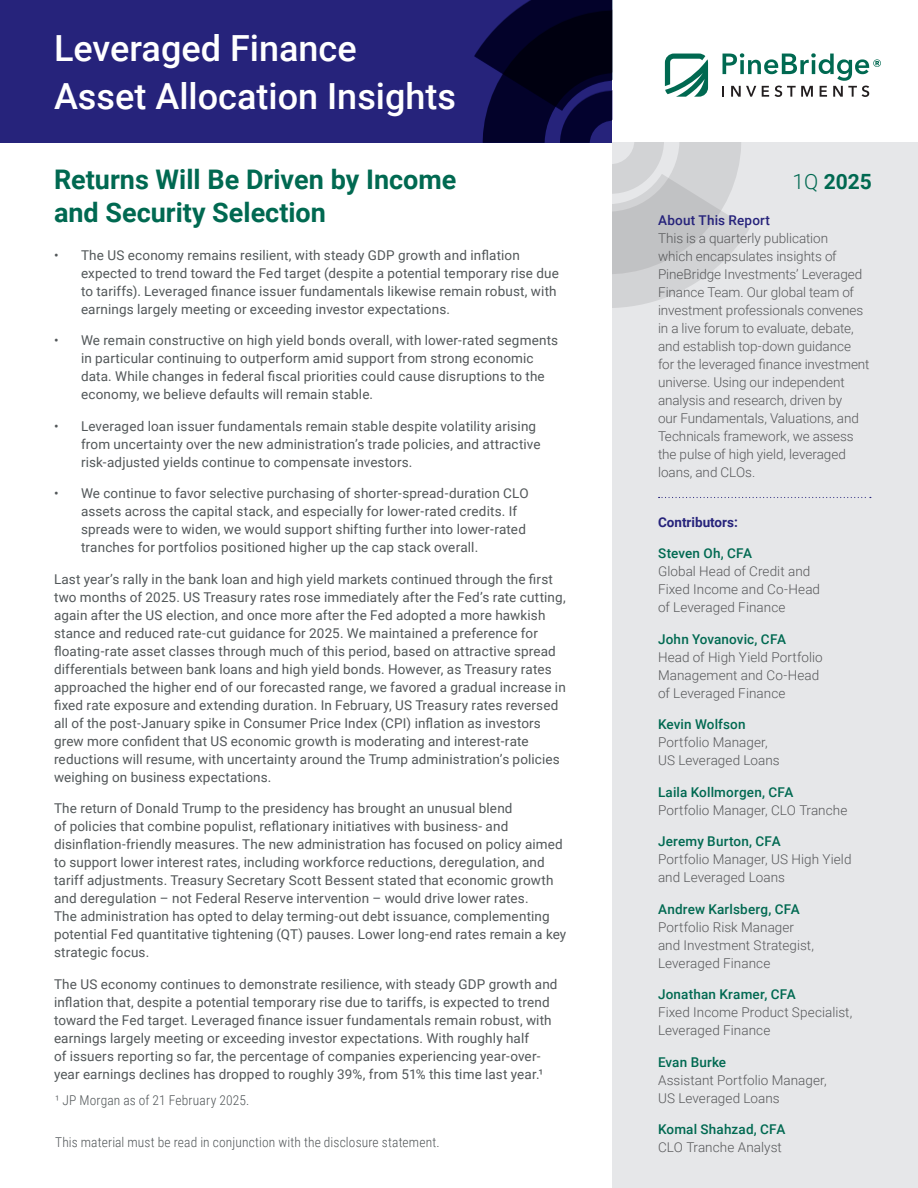
<style>
.page{position:relative;width:918px;height:1188px;background:#fff}
.page>*{position:absolute;margin:0;border:0;box-sizing:border-box;transform-origin:0 0}
.t1{font:500 36px/48px "Roboto";color:#fff}
.Header1{font:700 27px/33px "Roboto";color:#006951}
.t2{font:700 21px "Roboto";color:#006951}
.Body_Copy{font:13.5px/18px "Roboto";letter-spacing:.01em;color:#525759}
.Author_Title{font:300 13.5px/18px "Roboto";letter-spacing:.005em;color:#57585a}
.SideBar_Text{font:300 13.5px/18px "Roboto";letter-spacing:-.005em;color:#57585a}
.Author{font:500 13.5px "Roboto";letter-spacing:.01em;color:#006951}
.Disclosure_9_10{font:300 13.5px "Roboto Condensed";letter-spacing:.01em;color:#525759}
.SideBar_Header{font:500 13.5px "Roboto";letter-spacing:.015em;color:#26237b}
.t3{font:700 13.5px "Roboto";color:#26237b}
.s1{font-weight:300}
</style>
<div class="page">
<div style="left:612px;top:143px;width:306px;height:1045px;background:#e6e7e9"></div>
<div style="left:0;top:0;width:612px;height:142px;background:#26237b"></div>
<svg style="left:659px;top:497px;width:212px;height:1px"></svg>
<svg style="left:474px;top:0;width:407px;height:308px"></svg>
<p class="t1" style="left:54px;top:23px;width:404px">Leveraged Finance<br>Asset Allocation Insights</p>
<p class="Header1" style="left:54px;top:162px;width:404px">Returns Will Be Driven by Income and Security Selection</p>
<p class="Body_Copy" style="left:81px;top:246px;width:480px;text-indent:-27px">• The US economy remains resilient, with steady GDP growth and inflation expected to trend toward the Fed target (despite a potential temporary rise due to tariffs). Leveraged finance issuer fundamentals likewise remain robust, with earnings largely meeting or exceeding investor expectations.</p>
<p class="Body_Copy" style="left:81px;top:331px;width:479px;text-indent:-27px">• We remain constructive on high yield bonds overall, with lower-rated segments in particular continuing to outperform amid support from strong economic data. While changes in federal fiscal priorities could cause disruptions to the economy, we believe defaults will remain stable.</p>
<p class="Body_Copy" style="left:81px;top:417px;width:461px;text-indent:-27px">• Leveraged loan issuer fundamentals remain stable despite volatility arising from uncertainty over the new administration’s trade policies, and attractive risk-adjusted yields continue to compensate investors.</p>
<p class="Body_Copy" style="left:81px;top:484px;width:449px;text-indent:-27px">• We continue to favor selective purchasing of shorter-spread-duration CLO assets across the capital stack, and especially for lower-rated credits. If spreads were to widen, we would support shifting further into lower-rated tranches for portfolios positioned higher up the cap stack overall.</p>
<p class="Body_Copy" style="left:54px;top:570px;width:513px">Last year’s rally in the bank loan and high yield markets continued through the first two months of 2025. US Treasury rates rose immediately after the Fed’s rate cutting, again after the US election, and once more after the Fed adopted a more hawkish stance and reduced rate-cut guidance for 2025. We maintained a preference for floating-rate asset classes through much of this period, based on attractive spread differentials between bank loans and high yield bonds. However, as Treasury rates approached the higher end of our forecasted range, we favored a gradual increase in fixed rate exposure and extending duration. In February, US Treasury rates reversed all of the post-January spike in Consumer Price Index (CPI) inflation as investors grew more confident that US economic growth is moderating and interest-rate reductions will resume, with uncertainty around the Trump administration’s policies weighing on business expectations.</p>
<p class="Body_Copy" style="left:54px;top:799px;width:514px">The return of Donald Trump to the presidency has brought an unusual blend<br>of policies that combine populist, reflationary initiatives with business- and disinflation-friendly measures. The new administration has focused on policy aimed to support lower interest rates, including workforce reductions, deregulation, and tariff adjustments. Treasury Secretary Scott Bessent stated that economic growth and deregulation – not Federal Reserve intervention – would drive lower rates.<br>The administration has opted to delay terming-out debt issuance, complementing potential Fed quantitative tightening (QT) pauses. Lower long-end rates remain a key strategic focus.</p>
<p class="Body_Copy" style="left:54px;top:975px;width:505px">The US economy continues to demonstrate resilience, with steady GDP growth and inflation that, despite a potential temporary rise due to tariffs, is expected to trend toward the Fed target. Leveraged finance issuer fundamentals remain robust, with earnings largely meeting or exceeding investor expectations. With roughly half<br>of issuers reporting so far, the percentage of companies experiencing year-over&shy;year earnings declines has dropped to roughly 39%, from 51% this time last year.¹</p>
<p class="Disclosure_9_10" style="left:55px;top:1091px;width:196px">¹ JP Morgan as of 21 February 2025.</p>
<p class="Disclosure_9_10" style="left:55px;top:1133px;width:386px">This material must be read in conjunction with the disclosure statement.</p>
<p class="t2" style="left:793px;top:167px;width:81px"><span class="s1">1Q</span> 2025</p>
<p class="SideBar_Header" style="left:658px;top:210px;width:114px">About This Report</p>
<p class="SideBar_Text" style="left:658px;top:228px;width:213px">This is a quarterly publication<br>which encapsulates insights of<br>PineBridge Investments’ Leveraged<br>Finance Team. Our global team of investment professionals convenes in a live forum to evaluate, debate, and establish top-down guidance for the leveraged finance investment universe. Using our independent analysis and research, driven by<br>our Fundamentals, Valuations, and<br>Technicals framework, we assess the pulse of high yield, leveraged loans, and CLOs.</p>
<p class="t3" style="left:658px;top:512px;width:81px">Contributors:</p>
<p class="Author" style="left:658px;top:544px;width:96px">Steven Oh, CFA</p>
<p class="Author_Title" style="left:658px;top:562px;width:164px">Global Head of Credit and<br>Fixed Income and Co-Head of Leveraged Finance</p>
<p class="Author" style="left:658px;top:629px;width:130px">John Yovanovic, CFA</p>
<p class="Author_Title" style="left:658px;top:647px;width:166px">Head of High Yield Portfolio<br>Management and Co-Head of Leveraged Finance</p>
<p class="Author" style="left:658px;top:715px;width:89px">Kevin Wolfson</p>
<p class="Author_Title" style="left:658px;top:733px;width:123px">Portfolio Manager,<br>US Leveraged Loans</p>
<p class="Author" style="left:658px;top:782px;width:137px">Laila Kollmorgen, CFA</p>
<p class="Author_Title" style="left:658px;top:800px;width:191px">Portfolio Manager, CLO Tranche</p>
<p class="Author" style="left:658px;top:832px;width:124px">Jeremy Burton, CFA</p>
<p class="Author_Title" style="left:658px;top:850px;width:195px">Portfolio Manager, US High Yield and Leveraged Loans</p>
<p class="Author" style="left:658px;top:899px;width:143px">Andrew Karlsberg, CFA</p>
<p class="Author_Title" style="left:658px;top:917px;width:158px">Portfolio Risk Manager and Investment Strategist,<br>Leveraged Finance</p>
<p class="Author" style="left:658px;top:985px;width:139px">Jonathan Kramer, CFA</p>
<p class="Author_Title" style="left:658px;top:1003px;width:196px">Fixed Income Product Specialist,<br>Leveraged Finance</p>
<p class="Author" style="left:658px;top:1052px;width:70px">Evan Burke</p>
<p class="Author_Title" style="left:658px;top:1070px;width:170px">Assistant Portfolio Manager,<br>US Leveraged Loans</p>
<p class="Author" style="left:658px;top:1120px;width:129px">Komal Shahzad, CFA</p>
<p class="Author_Title" style="left:658px;top:1138px;width:125px">CLO Tranche Analyst</p>
</div>
